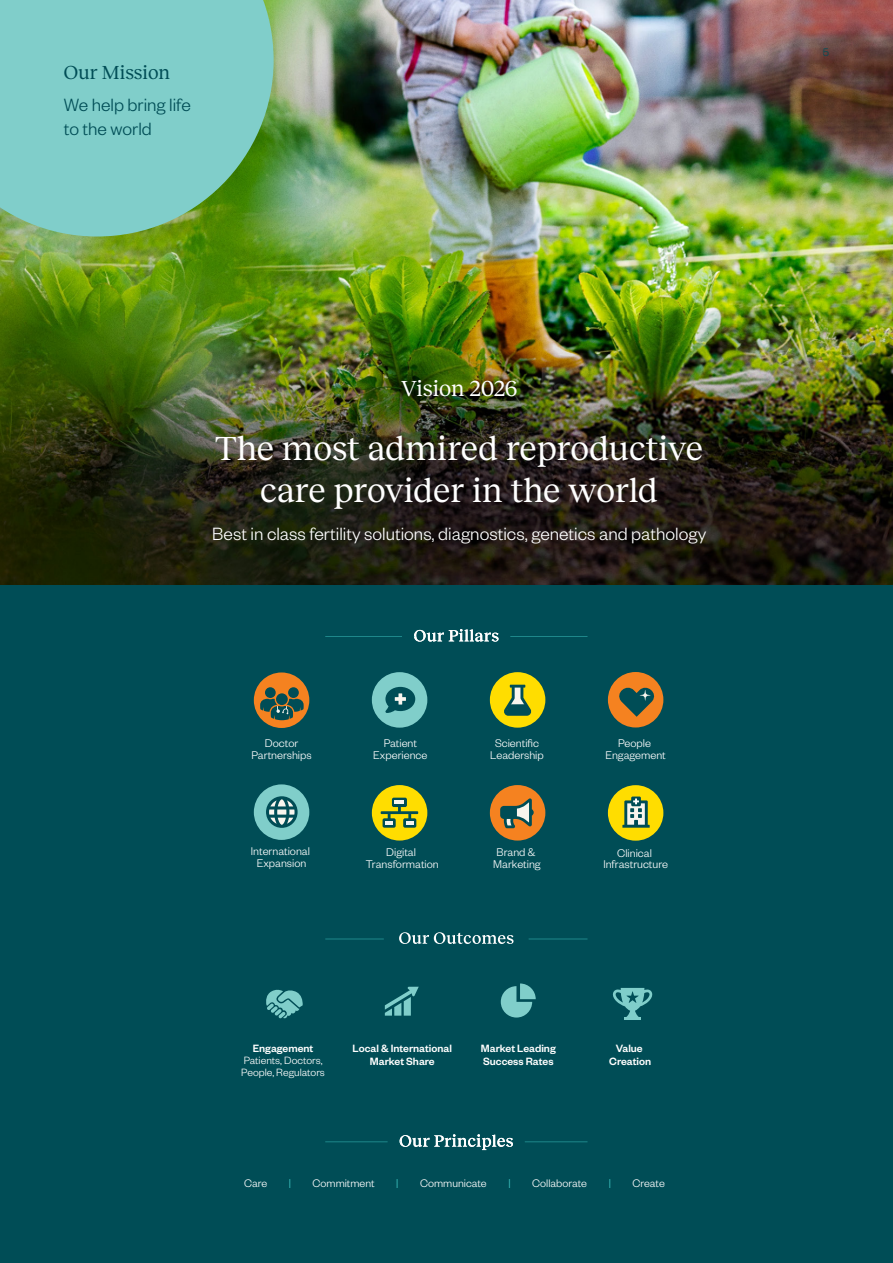
<style>
.page{position:relative;width:893px;height:1263px;background:#fff}
.page>*{position:absolute;margin:0;border:0;box-sizing:border-box;transform-origin:0 0}
.t1{font:34.5px/41.4px "Reckless";letter-spacing:-.005em;color:#fff;text-align:center}
.t2{font:22.5px "Reckless";letter-spacing:-.005em;color:#fff}
.t3{font:300 19.5px "Founders Grotesk";color:#fff}
.t4{font:300 19.5px/24px "Founders Grotesk";color:#004d56}
.t5{font:19.5px "Reckless";color:#004d56}
.t6{font:300 12.3px/11.9px "Founders Grotesk";color:#fff;text-align:center}
.t7{font:300 12px "Founders Grotesk";color:#fff}
.t8{font:300 12px "Founders Grotesk";color:#44cfcb}
.t9{font:300 12px "Founders Grotesk";color:#004d56}
.t10{font:500 11.55px/13.5px "Founders Grotesk";color:#fff;text-align:center}
.t11{font:300 11.55px/11.6px "Founders Grotesk";color:#fff}
</style>
<div class="page">
<img style="left:0;top:0;width:893px;height:586px">
<svg style="left:0;top:0;width:274px;height:236px;background:#7bc6b5"></svg>
<div style="left:0;top:586px;width:893px;height:677px;background:#004d56"></div>
<svg style="left:525px;top:1142px;width:62px;height:1px"></svg>
<svg style="left:325px;top:1142px;width:62px;height:1px"></svg>
<svg style="left:399px;top:1134px;width:114px;height:16px"></svg>
<svg style="left:325px;top:939px;width:59px;height:1px"></svg>
<svg style="left:529px;top:939px;width:58px;height:1px"></svg>
<svg style="left:325px;top:636px;width:77px;height:1px"></svg>
<svg style="left:510px;top:636px;width:77px;height:1px"></svg>
<svg style="left:414px;top:629px;width:84px;height:13px"></svg>
<svg style="left:266px;top:989px;width:37px;height:30px"></svg>
<svg style="left:501px;top:983px;width:35px;height:34px"></svg>
<svg style="left:385px;top:987px;width:34px;height:29px"></svg>
<hr style="left:624px;top:1017px;width:17px;height:3px;background:#80ceca">
<svg style="left:612px;top:988px;width:41px;height:29px"></svg>
<div style="left:254px;top:784px;width:55px;height:56px;background:#80ceca;border-radius:50%"></div>
<div style="left:490px;top:785px;width:55px;height:55px;background:#f58220;border-radius:50%"></div>
<div style="left:372px;top:785px;width:55px;height:55px;background:#fd0;border-radius:50%"></div>
<svg style="left:381px;top:798px;width:37px;height:30px"></svg>
<svg style="left:500px;top:798px;width:34px;height:30px"></svg>
<svg style="left:266px;top:796px;width:32px;height:32px"></svg>
<svg style="left:269px;top:799px;width:26px;height:26px"></svg>
<div style="left:608px;top:672px;width:55px;height:55px;background:#f58220;border-radius:50%"></div>
<svg style="left:619px;top:683px;width:40px;height:34px"></svg>
<div style="left:254px;top:672px;width:55px;height:56px;background:#f58220;border-radius:50%"></div>
<div style="left:372px;top:672px;width:55px;height:56px;background:#80ceca;border-radius:50%"></div>
<div style="left:490px;top:672px;width:55px;height:56px;background:#fd0;border-radius:50%"></div>
<div style="left:608px;top:785px;width:55px;height:56px;background:#fd0;border-radius:50%"></div>
<svg style="left:622px;top:796px;width:28px;height:32px"></svg>
<svg style="left:504px;top:685px;width:28px;height:31px"></svg>
<svg style="left:385px;top:687px;width:30px;height:26px"></svg>
<svg style="left:260px;top:687px;width:44px;height:33px"></svg>
<svg style="left:399px;top:932px;width:114px;height:12px"></svg>
<h3 class="t5" style="left:64px;top:58px;width:108px">Our Mission</h3>
<h3 class="t4" style="left:64px;top:92px;width:129px">We help bring life to the world</h3>
<h2 class="t2" style="left:401px;top:372px;width:118px">Vision 2026</h2>
<h1 class="t1" style="left:215px;top:426px;width:490px">The most admired reproductive care provider in the world</h1>
<h3 class="t3" style="left:212px;top:522px;width:496px">Best in class fertility solutions, diagnostics, genetics and pathology</h3>
<p class="t6" style="left:251px;top:737px;width:62px">Doctor<br>Partnerships</p>
<p class="t6" style="left:373px;top:737px;width:56px">Patient<br>Experience</p>
<p class="t6" style="left:490px;top:737px;width:55px">Scientific<br>Leadership</p>
<p class="t6" style="left:605px;top:736px;width:62px">People<br>Engagement</p>
<p class="t6" style="left:251px;top:844px;width:61px">International<br>Expansion</p>
<p class="t6" style="left:493px;top:846px;width:49px;text-align:left">Brand &amp;<br>Marketing</p>
<p class="t6" style="left:366px;top:846px;width:75px">Digital<br>Transformation</p>
<p class="t6" style="left:603px;top:846px;width:66px">Clinical<br>Infrastructure</p>
<p class="t10" style="left:253px;top:1041px;width:62px">Engagement</p>
<p class="t11" style="left:241px;top:1054px;width:85px">Patients, Doctors,<br>People, Regulators</p>
<p class="t10" style="left:353px;top:1041px;width:101px">Local &amp; International<br>Market Share</p>
<p class="t10" style="left:609px;top:1041px;width:43px">Value<br>Creation</p>
<p class="t10" style="left:481px;top:1041px;width:76px;text-align:left">Market Leading<br>Success Rates</p>
<p class="t7" style="left:244px;top:1176px;width:25px">Care</p>
<p class="t8" style="left:289px;top:1176px;width:4px">|</p>
<p class="t7" style="left:313px;top:1176px;width:64px">Commitment</p>
<p class="t8" style="left:396px;top:1176px;width:4px">|</p>
<p class="t7" style="left:420px;top:1176px;width:68px">Communicate</p>
<p class="t8" style="left:508px;top:1176px;width:4px">|</p>
<p class="t7" style="left:532px;top:1176px;width:56px">Collaborate</p>
<p class="t8" style="left:609px;top:1176px;width:4px">|</p>
<p class="t7" style="left:632px;top:1176px;width:34px">Create</p>
<p class="t9" style="left:823px;top:45px;width:8px">5</p>
</div>
